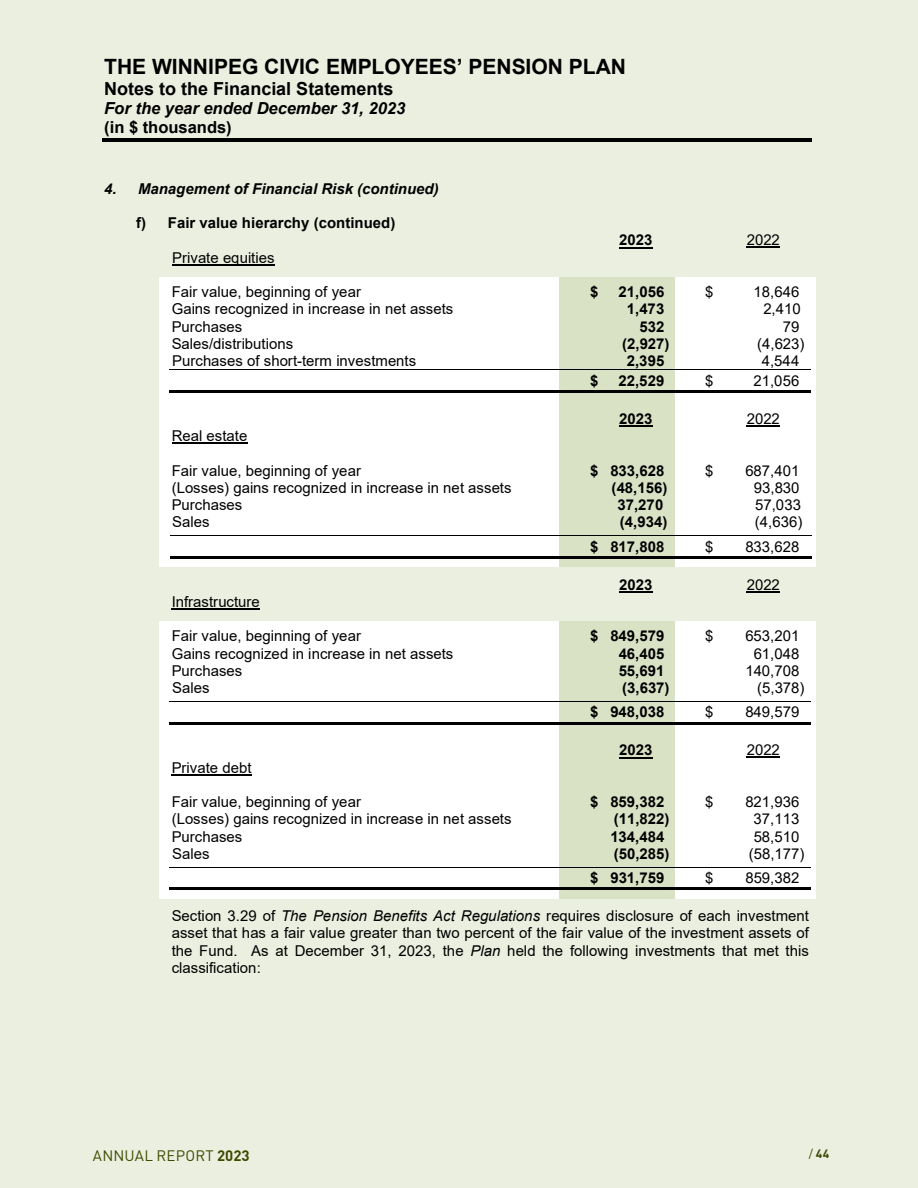
<style>
.page{position:relative;width:918px;height:1188px;background:#ebefe0}
.page>*{position:absolute;margin:0;border:0;box-sizing:border-box;transform-origin:0 0}
.t1{font:700 21px "Arial";color:#000}
.t2{font:700 18px "Arial";color:#000}
.t3{font:italic 700 16.5px "Arial";color:#000}
.t4{font:700 16.5px "Arial";color:#000}
.t5{font:15px/17.2px "Arial";color:#000;text-align:justify}
.t6{font:700 15px "Arial";color:#000}
.t7{font:italic 700 15px "Arial";color:#000}
.t8{font:15px "DINOT";letter-spacing:.005em;color:#3e4a00}
.t9{font:700 12px "DINOT";color:#3e4a00}
.s1{font-style:italic}
.s2{font-weight:700}
.s3{font-weight:400}
</style>
<div class="page">
<div style="left:159px;top:278px;width:657px;height:289px;background:#fff"></div>
<div style="left:559px;top:278px;width:115px;height:289px;background:#dae2c6"></div>
<div style="left:159px;top:621px;width:657px;height:278px;background:#fff"></div>
<div style="left:559px;top:621px;width:115px;height:278px;background:#dae2c6"></div>
<hr style="left:102px;top:138px;width:709px;height:3px;background:#000">
<hr style="left:619px;top:247px;width:33px;height:2px;background:#000">
<hr style="left:747px;top:247px;width:33px;height:1px;background:#000">
<hr style="left:172px;top:264px;width:103px;height:1px;background:#000">
<hr style="left:170px;top:370px;width:641px;height:1px;background:#000">
<hr style="left:170px;top:390px;width:641px;height:3px;background:#000">
<hr style="left:619px;top:426px;width:33px;height:1px;background:#000">
<hr style="left:747px;top:426px;width:33px;height:1px;background:#000">
<hr style="left:172px;top:443px;width:76px;height:1px;background:#000">
<hr style="left:170px;top:535px;width:641px;height:1px;background:#000">
<hr style="left:170px;top:556px;width:641px;height:2px;background:#000">
<hr style="left:619px;top:591px;width:33px;height:2px;background:#000">
<hr style="left:747px;top:591px;width:33px;height:1px;background:#000">
<hr style="left:172px;top:608px;width:88px;height:1px;background:#000">
<hr style="left:170px;top:701px;width:641px;height:1px;background:#000">
<hr style="left:170px;top:722px;width:641px;height:2px;background:#000">
<hr style="left:619px;top:757px;width:33px;height:2px;background:#000">
<hr style="left:747px;top:757px;width:33px;height:1px;background:#000">
<hr style="left:172px;top:774px;width:80px;height:1px;background:#000">
<hr style="left:170px;top:867px;width:641px;height:1px;background:#000">
<hr style="left:170px;top:888px;width:641px;height:2px;background:#000">
<h1 class="t1" style="left:104px;top:51px;width:523px">THE WINNIPEG CIVIC EMPLOYEES’ PENSION PLAN</h1>
<p class="t2" style="left:104px;top:76px;width:291px">Notes to the Financial Statements</p>
<p class="t3" style="left:104px;top:98px;width:302px">For the year ended December 31, 2023</p>
<p class="t4" style="left:104px;top:116px;width:129px">(in $ thousands)</p>
<p class="t7" style="left:104px;top:178px;width:336px">4. Management of Financial Risk (continued)</p>
<p class="t6" style="left:136px;top:212px;width:261px">f) Fair value hierarchy (continued)</p>
<p class="t6" style="left:619px;top:230px;width:35px">2023</p>
<p class="t5" style="left:747px;top:231px;width:35px">2022</p>
<p class="t5" style="left:172px;top:249px;width:104px">Private equities</p>
<p class="t5" style="left:172px;top:283px;width:191px">Fair value, beginning of year</p>
<p class="t6" style="left:590px;top:281px;width:10px">$</p>
<p class="t6" style="left:619px;top:281px;width:47px">21,056</p>
<p class="t5" style="left:705px;top:283px;width:10px">$</p>
<p class="t5" style="left:754px;top:283px;width:47px">18,646</p>
<p class="t5" style="left:172px;top:300px;width:283px">Gains recognized in increase in net assets</p>
<p class="t6" style="left:627px;top:298px;width:39px">1,473</p>
<p class="t5" style="left:763px;top:300px;width:39px">2,410</p>
<p class="t5" style="left:172px;top:318px;width:72px">Purchases</p>
<p class="t6" style="left:640px;top:316px;width:26px">532</p>
<p class="t5" style="left:783px;top:318px;width:18px">79</p>
<p class="t5" style="left:172px;top:335px;width:123px">Sales/distributions</p>
<p class="t6" style="left:622px;top:333px;width:49px">(2,927)</p>
<p class="t5" style="left:757px;top:335px;width:49px">(4,623)</p>
<p class="t5" style="left:172px;top:352px;width:245px">Purchases of short-term investments</p>
<p class="t6" style="left:627px;top:350px;width:39px">2,395</p>
<p class="t5" style="left:762px;top:352px;width:39px">4,544</p>
<p class="t6" style="left:590px;top:370px;width:10px">$</p>
<p class="t6" style="left:619px;top:370px;width:47px">22,529</p>
<p class="t5" style="left:705px;top:372px;width:10px">$</p>
<p class="t5" style="left:754px;top:372px;width:47px">21,056</p>
<p class="t6" style="left:619px;top:408px;width:35px">2023</p>
<p class="t5" style="left:747px;top:410px;width:35px">2022</p>
<p class="t5" style="left:172px;top:427px;width:77px">Real estate</p>
<p class="t5" style="left:172px;top:462px;width:191px">Fair value, beginning of year</p>
<p class="t6" style="left:590px;top:460px;width:76px">$ 833,628</p>
<p class="t5" style="left:705px;top:462px;width:10px">$</p>
<p class="t5" style="left:745px;top:462px;width:56px">687,401</p>
<p class="t5" style="left:172px;top:479px;width:341px">(Losses) gains recognized in increase in net assets</p>
<p class="t6" style="left:612px;top:477px;width:57px">(48,156)</p>
<p class="t5" style="left:754px;top:479px;width:47px">93,830</p>
<p class="t5" style="left:172px;top:496px;width:72px">Purchases</p>
<p class="t6" style="left:617px;top:494px;width:48px">37,270</p>
<p class="t5" style="left:755px;top:496px;width:47px">57,033</p>
<p class="t5" style="left:172px;top:513px;width:39px">Sales</p>
<p class="t6" style="left:620px;top:512px;width:49px">(4,934)</p>
<p class="t5" style="left:755px;top:513px;width:49px">(4,636)</p>
<p class="t6" style="left:590px;top:536px;width:76px">$ 817,808</p>
<p class="t5" style="left:705px;top:538px;width:10px">$</p>
<p class="t5" style="left:745px;top:538px;width:56px">833,628</p>
<p class="t6" style="left:619px;top:574px;width:35px">2023</p>
<p class="t5" style="left:747px;top:576px;width:35px">2022</p>
<p class="t5" style="left:172px;top:593px;width:90px">Infrastructure</p>
<p class="t5" style="left:172px;top:627px;width:191px">Fair value, beginning of year</p>
<p class="t6" style="left:590px;top:626px;width:76px">$ 849,579</p>
<p class="t5" style="left:705px;top:627px;width:10px">$</p>
<p class="t5" style="left:745px;top:627px;width:56px">653,201</p>
<p class="t5" style="left:172px;top:645px;width:283px">Gains recognized in increase in net assets</p>
<p class="t6" style="left:619px;top:643px;width:47px">46,405</p>
<p class="t5" style="left:754px;top:645px;width:47px">61,048</p>
<p class="t5" style="left:172px;top:662px;width:72px">Purchases</p>
<p class="t6" style="left:619px;top:660px;width:47px">55,691</p>
<p class="t5" style="left:745px;top:662px;width:56px">140,708</p>
<p class="t5" style="left:172px;top:679px;width:39px">Sales</p>
<p class="t6" style="left:622px;top:677px;width:49px">(3,637)</p>
<p class="t5" style="left:757px;top:679px;width:49px">(5,378)</p>
<p class="t6" style="left:590px;top:701px;width:76px">$ 948,038</p>
<p class="t5" style="left:705px;top:703px;width:10px">$</p>
<p class="t5" style="left:745px;top:703px;width:56px">849,579</p>
<p class="t6" style="left:619px;top:739px;width:35px">2023</p>
<p class="t5" style="left:747px;top:741px;width:35px">2022</p>
<p class="t5" style="left:172px;top:759px;width:81px">Private debt</p>
<p class="t5" style="left:172px;top:793px;width:191px">Fair value, beginning of year</p>
<p class="t6" style="left:590px;top:791px;width:76px">$ 859,382</p>
<p class="t5" style="left:705px;top:793px;width:10px">$</p>
<p class="t5" style="left:745px;top:793px;width:56px">821,936</p>
<p class="t5" style="left:172px;top:810px;width:341px">(Losses) gains recognized in increase in net assets</p>
<p class="t6" style="left:614px;top:809px;width:57px">(11,822)</p>
<p class="t5" style="left:754px;top:810px;width:47px">37,113</p>
<p class="t5" style="left:172px;top:828px;width:72px">Purchases</p>
<p class="t6" style="left:610px;top:826px;width:56px">134,484</p>
<p class="t5" style="left:754px;top:828px;width:47px">58,510</p>
<p class="t5" style="left:172px;top:845px;width:39px">Sales</p>
<p class="t6" style="left:614px;top:843px;width:57px">(50,285)</p>
<p class="t5" style="left:749px;top:845px;width:57px">(58,177)</p>
<p class="t6" style="left:590px;top:867px;width:76px">$ 931,759</p>
<p class="t5" style="left:705px;top:869px;width:10px">$</p>
<p class="t5" style="left:745px;top:869px;width:56px">859,382</p>
<p class="t5" style="left:172px;top:907px;width:639px">Section 3.29 of <span class="s1">The Pension Benefits Act Regulations</span> requires disclosure of each investment asset that has a fair value greater than two percent of the fair value of the investment assets of the Fund. As at December 31, 2023, the <span class="s1">Plan</span> held the following investments that met this classification:</p>
<p class="t8" style="left:93px;top:1146px;width:158px">ANNUAL REPORT <span class="s2">2023</span></p>
<p class="t9" style="left:809px;top:1146px;width:22px"><span class="s3">/</span> 44</p>
</div>
